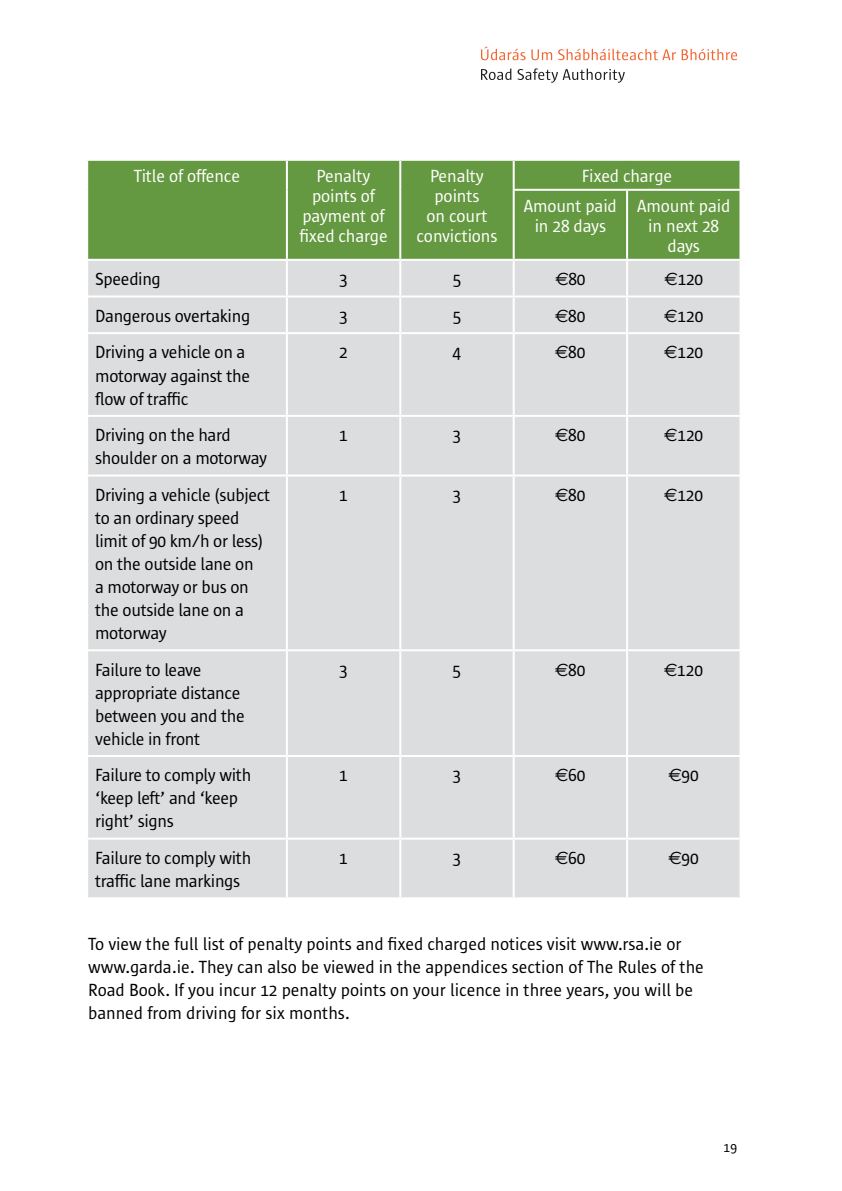
<style>
.page{position:relative;width:842px;height:1191px;background:#fff}
.page>*{position:absolute;margin:0;border:0;box-sizing:border-box;transform-origin:0 0}
.t1{font:18px/23px "Sun Sans";letter-spacing:-.02em;color:#000}
.t2{font:18px/20px "Sun Sans";letter-spacing:-.01em;color:#fff;text-align:center}
.t3{font:14px "Sun Sans";color:#000}
.s1{font-family:"Euro Sans"}
</style>
<div class="page">
<svg style="left:481px;top:47px;width:71px;height:13px"></svg>
<svg style="left:558px;top:49px;width:118px;height:11px"></svg>
<svg style="left:682px;top:49px;width:55px;height:11px"></svg>
<svg style="left:481px;top:69px;width:30px;height:11px"></svg>
<svg style="left:517px;top:68px;width:108px;height:15px"></svg>
<div style="left:88px;top:161px;width:651px;height:98px;background:#659941"></div>
<div style="left:88px;top:261px;width:651px;height:636px;background:#dcddde"></div>
<hr style="left:286px;top:161px;width:2px;height:29px;background:#fff">
<hr style="left:399px;top:161px;width:2px;height:29px;background:#fff">
<hr style="left:513px;top:161px;width:2px;height:28px;background:#fff">
<hr style="left:286px;top:190px;width:2px;height:69px;background:#fff">
<hr style="left:399px;top:190px;width:2px;height:69px;background:#fff">
<hr style="left:513px;top:189px;width:114px;height:2px;background:#fff">
<hr style="left:513px;top:191px;width:2px;height:68px;background:#fff">
<hr style="left:627px;top:189px;width:114px;height:2px;background:#fff">
<hr style="left:626px;top:191px;width:2px;height:68px;background:#fff">
<hr style="left:286px;top:261px;width:2px;height:34px;background:#fff">
<hr style="left:399px;top:261px;width:2px;height:34px;background:#fff">
<hr style="left:513px;top:261px;width:2px;height:34px;background:#fff">
<hr style="left:626px;top:261px;width:2px;height:34px;background:#fff">
<hr style="left:86px;top:295px;width:201px;height:2px;background:#fff">
<hr style="left:287px;top:295px;width:113px;height:2px;background:#fff">
<hr style="left:286px;top:297px;width:2px;height:35px;background:#fff">
<hr style="left:400px;top:295px;width:114px;height:2px;background:#fff">
<hr style="left:399px;top:297px;width:2px;height:35px;background:#fff">
<hr style="left:514px;top:295px;width:113px;height:2px;background:#fff">
<hr style="left:513px;top:297px;width:2px;height:35px;background:#fff">
<hr style="left:627px;top:295px;width:114px;height:2px;background:#fff">
<hr style="left:626px;top:297px;width:2px;height:35px;background:#fff">
<hr style="left:400px;top:332px;width:114px;height:2px;background:#fff">
<hr style="left:514px;top:332px;width:113px;height:2px;background:#fff">
<hr style="left:513px;top:334px;width:2px;height:81px;background:#fff">
<hr style="left:627px;top:332px;width:114px;height:2px;background:#fff">
<hr style="left:626px;top:334px;width:2px;height:81px;background:#fff">
<hr style="left:400px;top:415px;width:114px;height:2px;background:#fff">
<hr style="left:514px;top:415px;width:113px;height:2px;background:#fff">
<hr style="left:513px;top:417px;width:2px;height:57px;background:#fff">
<hr style="left:627px;top:415px;width:114px;height:2px;background:#fff">
<hr style="left:626px;top:417px;width:2px;height:57px;background:#fff">
<hr style="left:400px;top:474px;width:114px;height:2px;background:#fff">
<hr style="left:514px;top:474px;width:113px;height:2px;background:#fff">
<hr style="left:513px;top:476px;width:2px;height:173px;background:#fff">
<hr style="left:627px;top:474px;width:114px;height:2px;background:#fff">
<hr style="left:626px;top:476px;width:2px;height:173px;background:#fff">
<hr style="left:400px;top:649px;width:114px;height:2px;background:#fff">
<hr style="left:514px;top:649px;width:113px;height:2px;background:#fff">
<hr style="left:513px;top:651px;width:2px;height:104px;background:#fff">
<hr style="left:627px;top:649px;width:114px;height:2px;background:#fff">
<hr style="left:626px;top:651px;width:2px;height:104px;background:#fff">
<hr style="left:400px;top:755px;width:114px;height:2px;background:#fff">
<hr style="left:514px;top:755px;width:113px;height:2px;background:#fff">
<hr style="left:513px;top:757px;width:2px;height:80px;background:#fff">
<hr style="left:627px;top:755px;width:114px;height:2px;background:#fff">
<hr style="left:626px;top:757px;width:2px;height:80px;background:#fff">
<hr style="left:400px;top:837px;width:114px;height:2px;background:#fff">
<hr style="left:514px;top:837px;width:113px;height:2px;background:#fff">
<hr style="left:513px;top:839px;width:2px;height:58px;background:#fff">
<hr style="left:627px;top:837px;width:114px;height:2px;background:#fff">
<hr style="left:626px;top:839px;width:2px;height:58px;background:#fff">
<hr style="left:86px;top:332px;width:201px;height:2px;background:#fff">
<hr style="left:287px;top:332px;width:113px;height:2px;background:#fff">
<hr style="left:286px;top:334px;width:2px;height:81px;background:#fff">
<hr style="left:399px;top:334px;width:2px;height:81px;background:#fff">
<hr style="left:86px;top:415px;width:201px;height:2px;background:#fff">
<hr style="left:287px;top:415px;width:113px;height:2px;background:#fff">
<hr style="left:286px;top:417px;width:2px;height:57px;background:#fff">
<hr style="left:399px;top:417px;width:2px;height:57px;background:#fff">
<hr style="left:86px;top:474px;width:201px;height:2px;background:#fff">
<hr style="left:287px;top:474px;width:113px;height:2px;background:#fff">
<hr style="left:286px;top:476px;width:2px;height:173px;background:#fff">
<hr style="left:399px;top:476px;width:2px;height:173px;background:#fff">
<hr style="left:86px;top:649px;width:201px;height:2px;background:#fff">
<hr style="left:287px;top:649px;width:113px;height:2px;background:#fff">
<hr style="left:286px;top:651px;width:2px;height:104px;background:#fff">
<hr style="left:399px;top:651px;width:2px;height:104px;background:#fff">
<hr style="left:86px;top:755px;width:201px;height:2px;background:#fff">
<hr style="left:287px;top:755px;width:113px;height:2px;background:#fff">
<hr style="left:286px;top:757px;width:2px;height:80px;background:#fff">
<hr style="left:399px;top:757px;width:2px;height:80px;background:#fff">
<hr style="left:86px;top:837px;width:201px;height:2px;background:#fff">
<hr style="left:287px;top:837px;width:113px;height:2px;background:#fff">
<hr style="left:286px;top:839px;width:2px;height:58px;background:#fff">
<hr style="left:399px;top:839px;width:2px;height:58px;background:#fff">
<p class="t2" style="left:134px;top:166px;width:108px">Title of offence</p>
<p class="t2" style="left:299px;top:166px;width:90px">Penalty points of payment of fixed charge</p>
<p class="t2" style="left:416px;top:166px;width:83px">Penalty points<br>on court convictions</p>
<p class="t2" style="left:524px;top:161px;width:150px;line-height:30px;text-align:left;text-indent:58px">Fixed charge<br>Amount paid</p>
<p class="t2" style="left:637px;top:196px;width:95px">Amount paid in next 28 days</p>
<p class="t2" style="left:535px;top:216px;width:73px">in 28 days</p>
<p class="t1" style="left:95px;top:268px;width:67px">Speeding</p>
<p class="t1" style="left:339px;top:268px;width:10px">3</p>
<p class="t1" style="left:453px;top:268px;width:10px">5</p>
<p class="t1" style="left:555px;top:268px;width:32px"><span class="s1">E</span>80</p>
<p class="t1" style="left:665px;top:268px;width:40px"><span class="s1">E</span>120</p>
<p class="t1" style="left:95px;top:304px;width:157px">Dangerous overtaking</p>
<p class="t1" style="left:339px;top:304px;width:10px">3</p>
<p class="t1" style="left:453px;top:304px;width:10px">5</p>
<p class="t1" style="left:555px;top:304px;width:32px"><span class="s1">E</span>80</p>
<p class="t1" style="left:664px;top:304px;width:41px"><span class="s1">E</span>120</p>
<p class="t1" style="left:95px;top:341px;width:156px">Driving a vehicle on a motorway against the flow of traffic</p>
<p class="t1" style="left:339px;top:341px;width:10px">2</p>
<p class="t1" style="left:453px;top:341px;width:10px">4</p>
<p class="t1" style="left:555px;top:341px;width:32px"><span class="s1">E</span>80</p>
<p class="t1" style="left:664px;top:341px;width:41px"><span class="s1">E</span>120</p>
<p class="t1" style="left:95px;top:424px;width:173px">Driving on the hard shoulder on a motorway</p>
<p class="t1" style="left:339px;top:424px;width:10px">1</p>
<p class="t1" style="left:453px;top:424px;width:10px">3</p>
<p class="t1" style="left:555px;top:424px;width:32px"><span class="s1">E</span>80</p>
<p class="t1" style="left:664px;top:424px;width:41px"><span class="s1">E</span>120</p>
<p class="t1" style="left:95px;top:483px;width:177px">Driving a vehicle (subject to an ordinary speed limit of 90 km/h or less) on the outside lane on<br>a motorway or bus on the outside lane on a motorway</p>
<p class="t1" style="left:339px;top:483px;width:10px">1</p>
<p class="t1" style="left:453px;top:483px;width:10px">3</p>
<p class="t1" style="left:555px;top:483px;width:32px"><span class="s1">E</span>80</p>
<p class="t1" style="left:664px;top:483px;width:41px"><span class="s1">E</span>120</p>
<p class="t1" style="left:95px;top:658px;width:151px">Failure to leave appropriate distance between you and the vehicle in front</p>
<p class="t1" style="left:339px;top:658px;width:10px">3</p>
<p class="t1" style="left:453px;top:658px;width:10px">5</p>
<p class="t1" style="left:555px;top:658px;width:32px"><span class="s1">E</span>80</p>
<p class="t1" style="left:664px;top:658px;width:41px"><span class="s1">E</span>120</p>
<p class="t1" style="left:95px;top:764px;width:158px">Failure to comply with ‘keep left’ and ‘keep right’ signs</p>
<p class="t1" style="left:339px;top:764px;width:10px">1</p>
<p class="t1" style="left:453px;top:764px;width:10px">3</p>
<p class="t1" style="left:555px;top:764px;width:32px"><span class="s1">E</span>60</p>
<p class="t1" style="left:668px;top:764px;width:32px"><span class="s1">E</span>90</p>
<p class="t1" style="left:95px;top:846px;width:158px">Failure to comply with traffic lane markings</p>
<p class="t1" style="left:339px;top:846px;width:10px">1</p>
<p class="t1" style="left:453px;top:846px;width:10px">3</p>
<p class="t1" style="left:555px;top:846px;width:32px"><span class="s1">E</span>60</p>
<p class="t1" style="left:668px;top:846px;width:32px"><span class="s1">E</span>90</p>
<p class="t1" style="left:88px;top:933px;width:617px">To view the full list of penalty points and fixed charged notices visit www.rsa.ie or www.garda.ie. They can also be viewed in the appendices section of The Rules of the Road Book. If you incur 12 penalty points on your licence in three years, you will be banned from driving for six months.</p>
<p class="t3" style="left:724px;top:1139px;width:15px">19</p>
</div>
